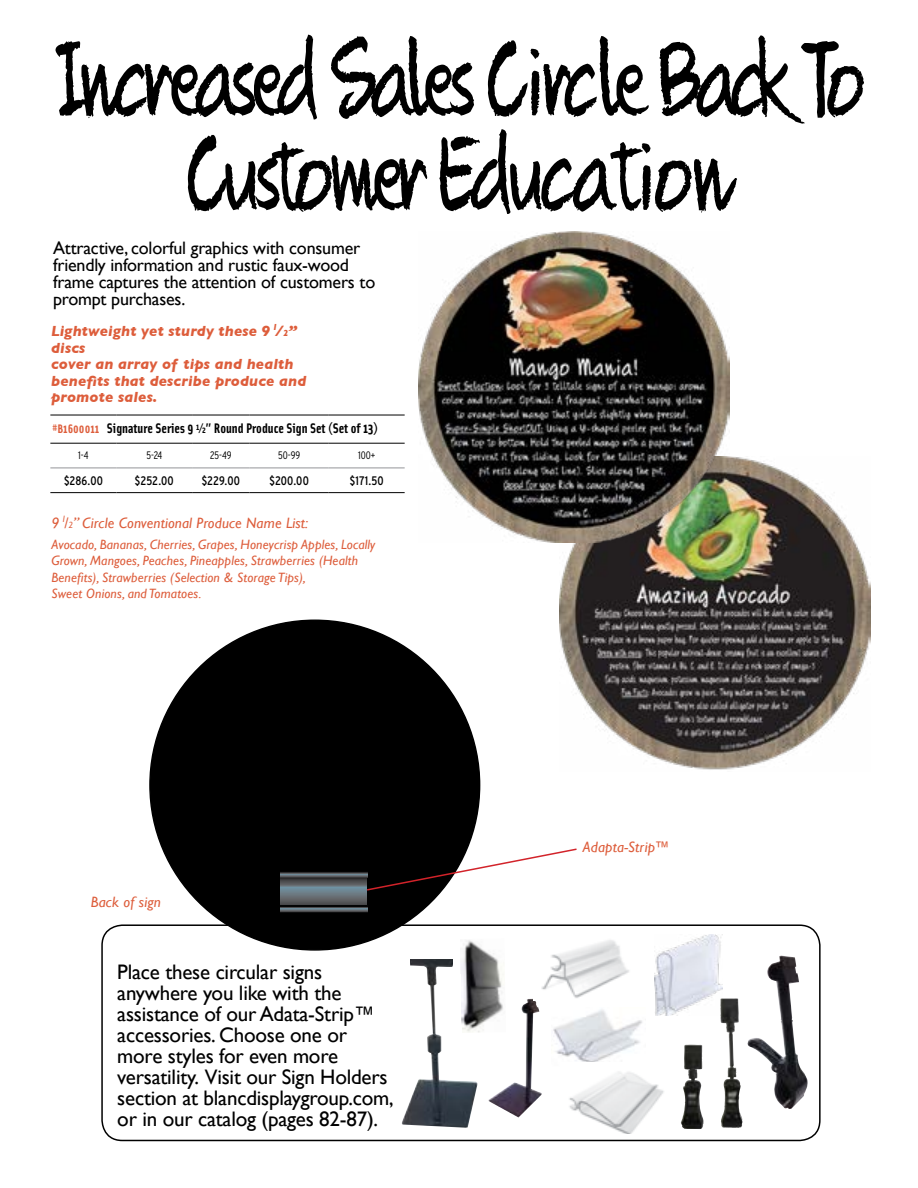
<style>
.page{position:relative;width:918px;height:1188px;background:#fff}
.page>*{position:absolute;margin:0;border:0;box-sizing:border-box;transform-origin:0 0}
.t1{font:94.05px/94.5px "Quikhand";letter-spacing:-.06em;color:#000;text-align:center;scale:.91 1}
.t2{font:21px/21px "Gill Sans";letter-spacing:-.01em;color:#000}
.t3{font:18px/16.8px "Gill Sans";letter-spacing:-.01em;color:#000}
.t4{font:italic 700 15px/16.5px "Gill Sans";letter-spacing:.01em;color:#dd5d3b}
.t5{font:italic 15px "Gill Sans";letter-spacing:.01em;color:#dd5d3b}
.t6{font:700 13.95px "Solex";color:#000}
.t7{font:italic 13.5px/16.5px "Gill Sans";letter-spacing:.01em;color:#dd5d3b}
.t8{font:condensed 12.45px "Interstate";letter-spacing:.015em;color:#000}
.t9{font:300 condensed 10.8px "Interstate";color:#000}
.s1{font-size:9px}
.s2{font-size:12.45px;color:#dd5d3b}
</style>
<div class="page">
<hr style="left:50px;top:443px;width:67px;height:1px;background:#000">
<hr style="left:117px;top:443px;width:75px;height:1px;background:#000">
<hr style="left:192px;top:443px;width:58px;height:1px;background:#000">
<hr style="left:250px;top:443px;width:79px;height:1px;background:#000">
<hr style="left:329px;top:443px;width:76px;height:1px;background:#000">
<hr style="left:50px;top:468px;width:67px;height:1px;background:#939598">
<hr style="left:117px;top:468px;width:75px;height:1px;background:#939598">
<hr style="left:192px;top:468px;width:58px;height:1px;background:#939598">
<hr style="left:250px;top:468px;width:79px;height:1px;background:#939598">
<hr style="left:329px;top:468px;width:76px;height:1px;background:#939598">
<hr style="left:50px;top:492px;width:67px;height:1px;background:#000">
<hr style="left:117px;top:492px;width:75px;height:1px;background:#000">
<hr style="left:192px;top:492px;width:58px;height:1px;background:#000">
<hr style="left:250px;top:492px;width:79px;height:1px;background:#000">
<hr style="left:329px;top:492px;width:76px;height:1px;background:#000">
<hr style="left:50px;top:415px;width:67px;height:1px;background:#000">
<hr style="left:117px;top:415px;width:75px;height:1px;background:#000">
<hr style="left:192px;top:415px;width:58px;height:1px;background:#000">
<hr style="left:250px;top:415px;width:79px;height:1px;background:#000">
<hr style="left:329px;top:415px;width:76px;height:1px;background:#000">
<img style="left:559px;top:456px;width:312px;height:314px">
<img style="left:418px;top:231px;width:312px;height:312px">
<div style="left:101px;top:924px;width:720px;height:217px;border:2px solid #000;border-radius:20px"></div>
<img style="left:655px;top:934px;width:68px;height:81px">
<img style="left:720px;top:998px;width:23px;height:130px">
<img style="left:747px;top:956px;width:61px;height:153px">
<div style="left:150px;top:620px;width:330px;height:330px;background:#000;border-radius:50%"></div>
<svg style="left:280px;top:878px;width:87px;height:27px;background:#5d666c"></svg>
<svg style="left:280px;top:872px;width:85px;height:6px"></svg>
<svg style="left:280px;top:907px;width:87px;height:5px"></svg>
<img style="left:553px;top:1009px;width:89px;height:53px">
<img style="left:489px;top:999px;width:53px;height:119px">
<img style="left:569px;top:1072px;width:95px;height:62px">
<img style="left:533px;top:940px;width:96px;height:61px">
<img style="left:401px;top:959px;width:77px;height:169px">
<div style="left:380px;top:958px;width:29px;height:9px;background:#fff"></div>
<div style="left:453px;top:958px;width:30px;height:9px;background:#fff"></div>
<svg style="left:365px;top:847px;width:212px;height:45px"></svg>
<img style="left:460px;top:940px;width:46px;height:93px">
<h1 class="t1" style="left:56px;top:37px;width:891px">Increased Sales Circle Back To<br>Customer Education</h1>
<p class="t3" style="left:53px;top:239px;width:324px">Attractive, colorful graphics with consumer friendly information and rustic faux-wood frame captures the attention of customers to prompt purchases.</p>
<p class="t4" style="left:51px;top:323px;width:257px">Lightweight yet sturdy these 9 <sup>1</sup>/<span class="s1">2</span>” discs<br>cover an array of tips and health benefits that describe produce and promote sales.</p>
<p class="t6" style="left:53px;top:419px;width:327px"><span class="s2">#B1600011</span> Signature Series 9 <sup>1</sup>/<span class="s1">2</span>” Round Produce Sign Set (Set of 13)</p>
<p class="t9" style="left:78px;top:449px;width:12px">1-4</p>
<p class="t9" style="left:146px;top:449px;width:17px">5-24</p>
<p class="t9" style="left:210px;top:449px;width:23px">25-49</p>
<p class="t9" style="left:278px;top:449px;width:24px">50-99</p>
<p class="t9" style="left:358px;top:449px;width:19px">100+</p>
<p class="t8" style="left:64px;top:474px;width:40px">$286.00</p>
<p class="t8" style="left:135px;top:474px;width:40px">$252.00</p>
<p class="t8" style="left:202px;top:474px;width:40px">$229.00</p>
<p class="t8" style="left:269px;top:474px;width:41px">$200.00</p>
<p class="t8" style="left:350px;top:474px;width:35px">$171.50</p>
<p class="t5" style="left:52px;top:515px;width:258px">9 <sup>1</sup>/<span class="s1">2</span>” Circle Conventional Produce Name List:</p>
<p class="t7" style="left:52px;top:536px;width:325px">Avocado, Bananas, Cherries, Grapes, Honeycrisp Apples, Locally Grown, Mangoes, Peaches, Pineapples, Strawberries (Health Benefits), Strawberries (Selection &amp; Storage Tips),<br>Sweet Onions, and Tomatoes.</p>
<p class="t5" style="left:91px;top:893px;width:71px">Back of sign</p>
<p class="t2" style="left:117px;top:961px;width:278px">Place these circular signs anywhere you like with the assistance of our Adata-Strip™ accessories. Choose one or more styles for even more versatility. Visit our Sign Holders section at blancdisplaygroup.com, or in our catalog (pages 82-87).</p>
<p class="t5" style="left:583px;top:838px;width:89px">Adapta-Strip™</p>
</div>
